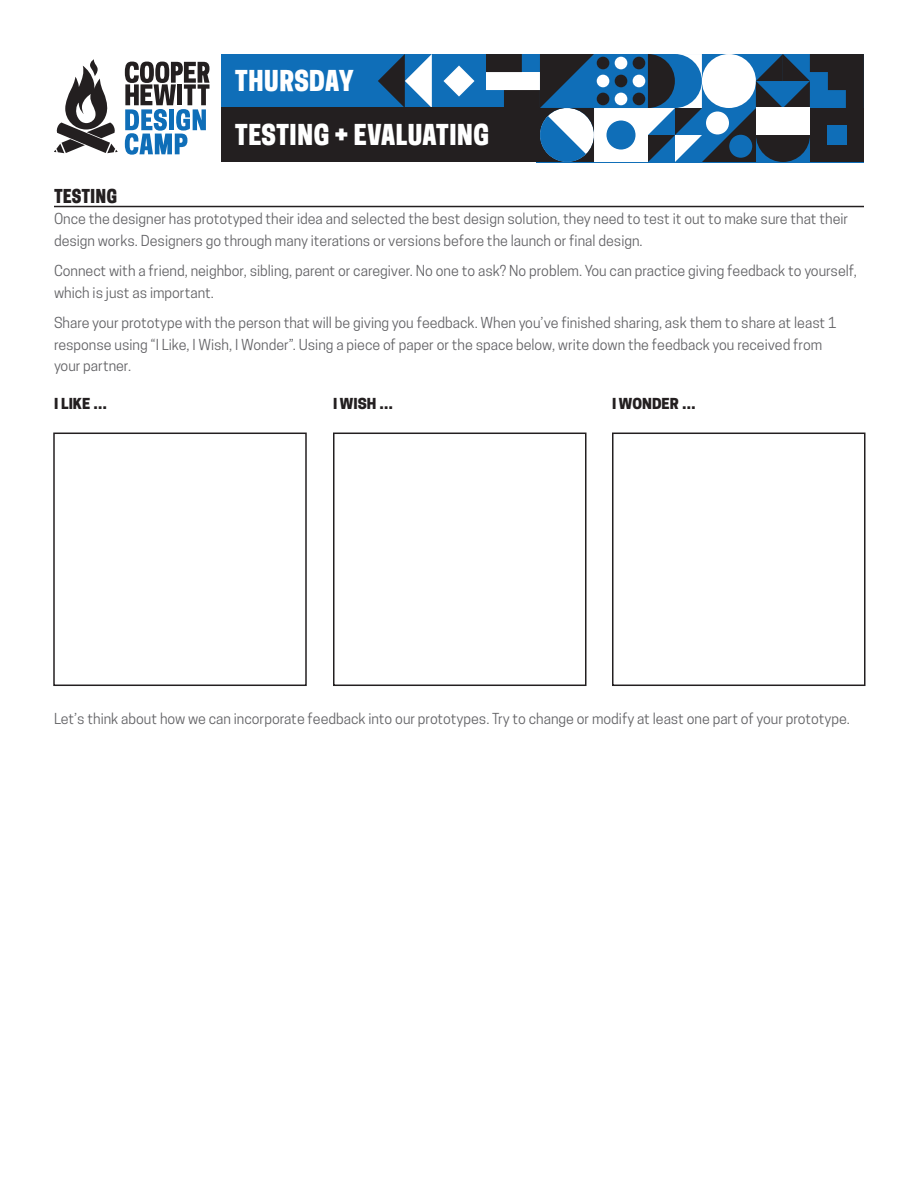
<style>
.page{position:relative;width:918px;height:1188px;background:#fff}
.page>*{position:absolute;margin:0;border:0;box-sizing:border-box;transform-origin:0 0}
.t1{font:27px/54px "Cooper Hewitt Display";color:#fff}
.t2{font:18px "Cooper Hewitt Display";color:#231f20}
.t3{font:14.25px/21.3px "Cooper Hewitt";color:#636366}
.t4{font:800 14.25px "Cooper Hewitt";color:#231f20}
</style>
<div class="page">
<div style="left:221px;top:54px;width:157px;height:54px;background:#0f6eb8"></div>
<svg style="left:125px;top:62px;width:85px;height:93px"></svg>
<svg style="left:54px;top:59px;width:64px;height:94px"></svg>
<svg style="left:378px;top:54px;width:54px;height:54px"></svg>
<div style="left:432px;top:54px;width:54px;height:54px;background:#0f6eb8"></div>
<svg style="left:444px;top:66px;width:30px;height:31px"></svg>
<svg style="left:486px;top:54px;width:378px;height:109px"></svg>
<div style="left:221px;top:108px;width:319px;height:54px;background:#231f20"></div>
<hr style="left:54px;top:206px;width:810px;height:1px;background:#231f20">
<div style="left:53px;top:433px;width:254px;height:253px;border:2px solid #231f20"></div>
<div style="left:333px;top:433px;width:253px;height:253px;border:2px solid #231f20"></div>
<div style="left:612px;top:433px;width:254px;height:253px;border:2px solid #231f20"></div>
<h1 class="t1" style="left:248px;top:54px;width:229px;text-indent:-13px">THURSDAY<br>HE DESIGN PROCESS</h1>
<h1 class="t1" style="left:235px;top:108px;width:256px">TESTING + EVALUATING</h1>
<p class="t2" style="left:54px;top:185px;width:65px">TESTING</p>
<p class="t3" style="left:54px;top:208px;width:796px">Once the designer has prototyped their idea and selected the best design solution, they need to test it out to make sure that their design works. Designers go through many iterations or versions before the launch or final design.</p>
<p class="t3" style="left:54px;top:260px;width:805px">Connect with a friend, neighbor, sibling, parent or caregiver. No one to ask? No problem. You can practice giving feedback to yourself, which is just as important.</p>
<p class="t3" style="left:54px;top:313px;width:784px">Share your prototype with the person that will be giving you feedback. When you’ve finished sharing, ask them to share at least 1 response using “I Like, I Wish, I Wonder”. Using a piece of paper or the space below, write down the feedback you received from your partner.</p>
<p class="t4" style="left:54px;top:395px;width:55px">I LIKE …</p>
<p class="t4" style="left:333px;top:395px;width:62px">I WISH …</p>
<p class="t4" style="left:612px;top:395px;width:85px">I WONDER …</p>
<p class="t3" style="left:54px;top:708px;width:797px">Let’s think about how we can incorporate feedback into our prototypes. Try to change or modify at least one part of your prototype.</p>
</div>
